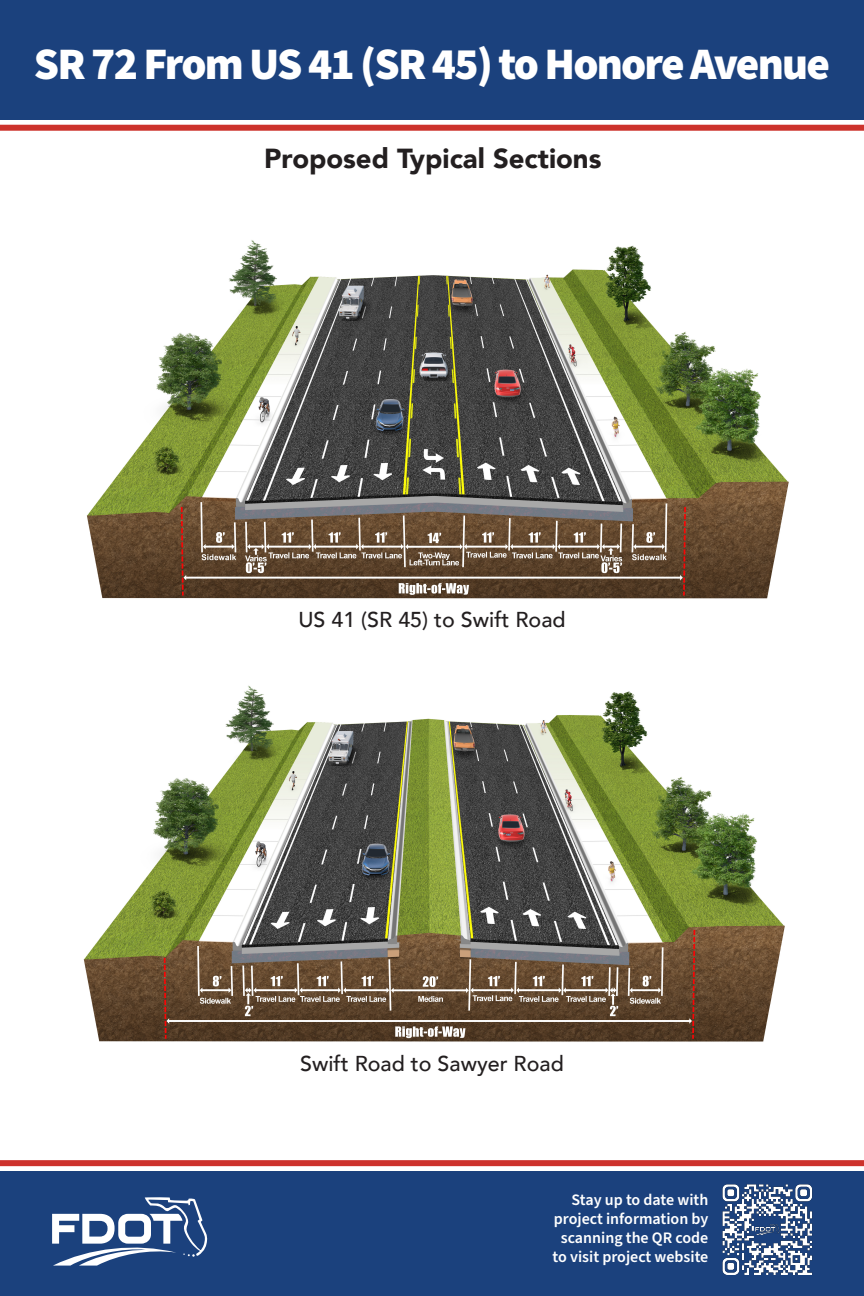
<style>
.page{position:relative;width:864px;height:1296px;background:#fff}
.page>*{position:absolute;margin:0;border:0;box-sizing:border-box;transform-origin:0 0}
.t1{font:900 45px "Source Sans Pro";letter-spacing:-.04em;color:#fff}
.t2{font:900 27.5px "Avenir";color:#231f20}
.t3{font:500 21.5px "Avenir";color:#231f20}
.t4{font:600 16px/19.2px "Source Sans Pro";color:#fff;text-align:right}
</style>
<div class="page">
<div style="left:0;top:1171px;width:864px;height:125px;background:#1b417d"></div>
<div style="left:0;top:1160px;width:864px;height:6px;background:#cd322c"></div>
<div style="left:0;top:0;width:864px;height:120px;background:#1b417d"></div>
<div style="left:0;top:125px;width:864px;height:6px;background:#cd322c"></div>
<svg style="left:52px;top:1197px;width:155px;height:69px"></svg>
<img style="left:722px;top:1184px;width:91px;height:91px">
<img style="left:86px;top:240px;width:703px;height:359px">
<img style="left:83px;top:685px;width:702px;height:357px">
<p class="t1" style="left:34px;top:33px;width:798px">SR 72 From US 41 (SR 45) to Honore Avenue</p>
<p class="t2" style="left:264px;top:135px;width:339px">Proposed Typical Sections</p>
<p class="t3" style="left:298px;top:601px;width:269px">US 41 (SR 45) to Swift Road</p>
<p class="t3" style="left:300px;top:1045px;width:265px">Swift Road to Sawyer Road</p>
<p class="t4" style="left:553px;top:1190px;width:157px">Stay up to date with project information by scanning the QR code to visit project website</p>
</div>
